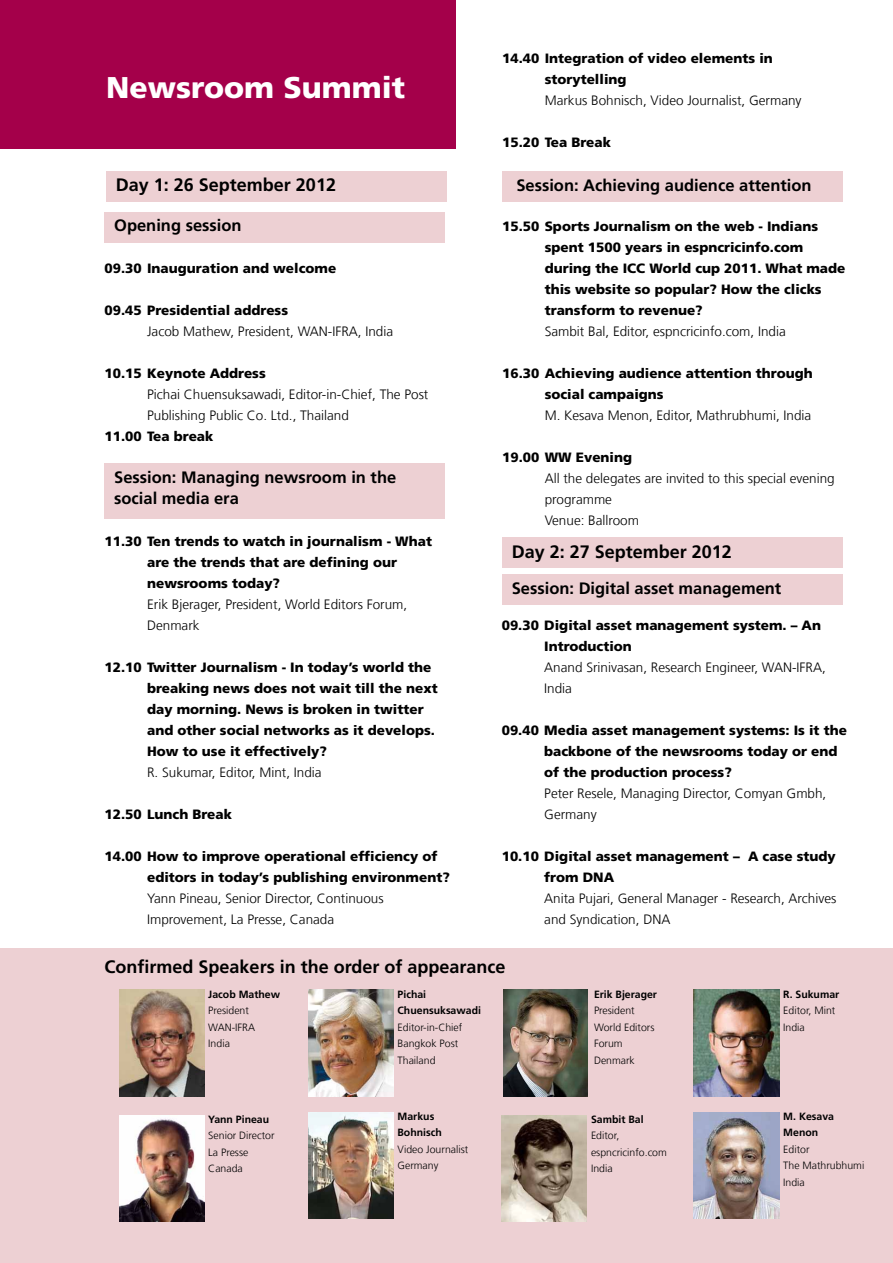
<style>
.page{position:relative;width:893px;height:1263px;background:#fff}
.page>*{position:absolute;margin:0;border:0;box-sizing:border-box;transform-origin:0 0}
.t1{font:900 30px "Frutiger LT Com";color:#fff}
.t2{font:700 18px "Frutiger LT Com";color:#000}
.t3{font:700 16.5px/21px "Frutiger LT Com";color:#000}
.t4{font:900 13.5px/21px "Frutiger LT Com";color:#000}
.t5{font:300 13.5px/21px "Frutiger LT Com";color:#000}
.t6{font:300 10.5px/16.5px "Frutiger LT Com";color:#000}
.t7{font:700 10.5px/16.5px "Frutiger LT Com";color:#000}
</style>
<div class="page">
<div style="left:106px;top:171px;width:340px;height:30px;background:#edd0d3"></div>
<div style="left:105px;top:212px;width:340px;height:30px;background:#edd0d3"></div>
<div style="left:502px;top:171px;width:340px;height:30px;background:#edd0d3"></div>
<div style="left:105px;top:463px;width:340px;height:56px;background:#edd0d3"></div>
<div style="left:0;top:948px;width:893px;height:315px;background:#edd0d3"></div>
<div style="left:0;top:0;width:455px;height:149px;background:#a4004a"></div>
<img style="left:503px;top:990px;width:85px;height:106px">
<img style="left:119px;top:990px;width:85px;height:106px">
<img style="left:308px;top:1112px;width:85px;height:106px">
<img style="left:119px;top:1115px;width:85px;height:106px">
<img style="left:694px;top:990px;width:85px;height:106px">
<img style="left:502px;top:1115px;width:85px;height:106px">
<img style="left:694px;top:1112px;width:85px;height:106px">
<div style="left:502px;top:538px;width:340px;height:30px;background:#edd0d3"></div>
<div style="left:502px;top:575px;width:340px;height:30px;background:#edd0d3"></div>
<img style="left:308px;top:990px;width:85px;height:106px">
<h1 class="t1" style="left:106px;top:70px;width:300px">Newsroom Summit</h1>
<h2 class="t2" style="left:116px;top:175px;width:222px">Day 1: 26 September 2012</h2>
<p class="t3" style="left:114px;top:215px;width:129px">Opening session</p>
<p class="t4" style="left:105px;top:258px;width:233px">09.30 Inauguration and welcome</p>
<p class="t4" style="left:105px;top:300px;width:185px">09.45 Presidential address</p>
<p class="t5" style="left:147px;top:321px;width:247px">Jacob Mathew, President, WAN-IFRA, India</p>
<p class="t4" style="left:105px;top:363px;width:163px">10.15 Keynote Address</p>
<p class="t5" style="left:147px;top:384px;width:283px">Pichai Chuensuksawadi, Editor-in-Chief, The Post<br>Publishing Public Co. Ltd., Thailand</p>
<p class="t4" style="left:105px;top:426px;width:110px">11.00 Tea break</p>
<p class="t3" style="left:114px;top:466px;width:284px">Session: Managing newsroom in the social media era</p>
<p class="t4" style="left:147px;top:531px;width:286px;text-indent:-43px">11.30 Ten trends to watch in journalism - What are the trends that are defining our newsrooms today?</p>
<p class="t5" style="left:147px;top:594px;width:262px">Erik Bjerager, President, World Editors Forum,<br>Denmark</p>
<p class="t4" style="left:147px;top:657px;width:292px;text-indent:-43px">12.10 Twitter Journalism - In today’s world the breaking news does not wait till the next day morning. News is broken in twitter and other social networks as it develops.<br>How to use it effectively?</p>
<p class="t5" style="left:147px;top:762px;width:176px">R. Sukumar, Editor, Mint, India</p>
<p class="t4" style="left:105px;top:804px;width:129px">12.50 Lunch Break</p>
<p class="t4" style="left:147px;top:846px;width:304px;text-indent:-43px">14.00 How to improve operational efficiency of editors in today’s publishing environment?</p>
<p class="t5" style="left:147px;top:888px;width:238px">Yann Pineau, Senior Director, Continuous<br>Improvement, La Presse, Canada</p>
<p class="t4" style="left:545px;top:48px;width:230px;text-indent:-43px">14.40 Integration of video elements in storytelling</p>
<p class="t5" style="left:545px;top:90px;width:258px">Markus Bohnisch, Video Journalist, Germany</p>
<p class="t4" style="left:502px;top:132px;width:110px">15.20 Tea Break</p>
<p class="t3" style="left:516px;top:175px;width:297px">Session: Achieving audience attention</p>
<p class="t4" style="left:545px;top:216px;width:302px;text-indent:-43px">15.50 Sports Journalism on the web - Indians spent 1500 years in espncricinfo.com during the ICC World cup 2011. What made this website so popular? How the clicks transform to revenue?</p>
<p class="t5" style="left:545px;top:321px;width:243px">Sambit Bal, Editor, espncricinfo.com, India</p>
<p class="t4" style="left:545px;top:363px;width:270px;text-indent:-43px">16.30 Achieving audience attention through social campaigns</p>
<p class="t5" style="left:545px;top:405px;width:268px">M. Kesava Menon, Editor, Mathrubhumi, India</p>
<p class="t4" style="left:502px;top:447px;width:131px">19.00 WW Evening</p>
<p class="t5" style="left:545px;top:468px;width:292px">All the delegates are invited to this special evening programme<br>Venue: Ballroom</p>
<h2 class="t2" style="left:512px;top:541px;width:222px">Day 2: 27 September 2012</h2>
<p class="t3" style="left:512px;top:578px;width:271px">Session: Digital asset management</p>
<p class="t4" style="left:544px;top:615px;width:278px;text-indent:-43px">09.30 Digital asset management system. – An<br>Introduction</p>
<p class="t5" style="left:544px;top:657px;width:283px">Anand Srinivasan, Research Engineer, WAN-IFRA,<br>India</p>
<p class="t4" style="left:544px;top:720px;width:304px;text-indent:-43px">09.40 Media asset management systems: Is it the backbone of the newsrooms today or end of the production process?</p>
<p class="t5" style="left:544px;top:783px;width:284px">Peter Resele, Managing Director, Comyan Gmbh,<br>Germany</p>
<p class="t4" style="left:544px;top:846px;width:293px;text-indent:-43px">10.10 Digital asset management – A case study from DNA</p>
<p class="t5" style="left:544px;top:888px;width:294px">Anita Pujari, General Manager - Research, Archives and Syndication, DNA</p>
<h2 class="t2" style="left:105px;top:956px;width:402px">Confirmed Speakers in the order of appearance</h2>
<p class="t7" style="left:208px;top:986px;width:73px">Jacob Mathew</p>
<p class="t6" style="left:208px;top:1002px;width:48px">President<br>WAN-IFRA<br>India</p>
<p class="t7" style="left:208px;top:1111px;width:62px">Yann Pineau</p>
<p class="t6" style="left:208px;top:1127px;width:68px">Senior Director<br>La Presse<br>Canada</p>
<p class="t7" style="left:398px;top:986px;width:85px">Pichai<br>Chuensuksawadi</p>
<p class="t6" style="left:398px;top:1019px;width:66px">Editor-in-Chief<br>Bangkok Post<br>Thailand</p>
<p class="t7" style="left:398px;top:1108px;width:46px">Markus<br>Bohnisch</p>
<p class="t6" style="left:398px;top:1141px;width:72px">Video Journalist<br>Germany</p>
<p class="t7" style="left:594px;top:986px;width:65px">Erik Bjerager</p>
<p class="t6" style="left:594px;top:1002px;width:62px">President<br>World Editors<br>Forum<br>Denmark</p>
<p class="t7" style="left:591px;top:1111px;width:54px">Sambit Bal</p>
<p class="t6" style="left:591px;top:1127px;width:77px">Editor, espncricinfo.com<br>India</p>
<p class="t7" style="left:783px;top:986px;width:58px">R. Sukumar</p>
<p class="t6" style="left:783px;top:1002px;width:54px">Editor, Mint<br>India</p>
<p class="t7" style="left:783px;top:1108px;width:52px">M. Kesava<br>Menon</p>
<p class="t6" style="left:783px;top:1141px;width:83px">Editor<br>The Mathrubhumi<br>India</p>
</div>
